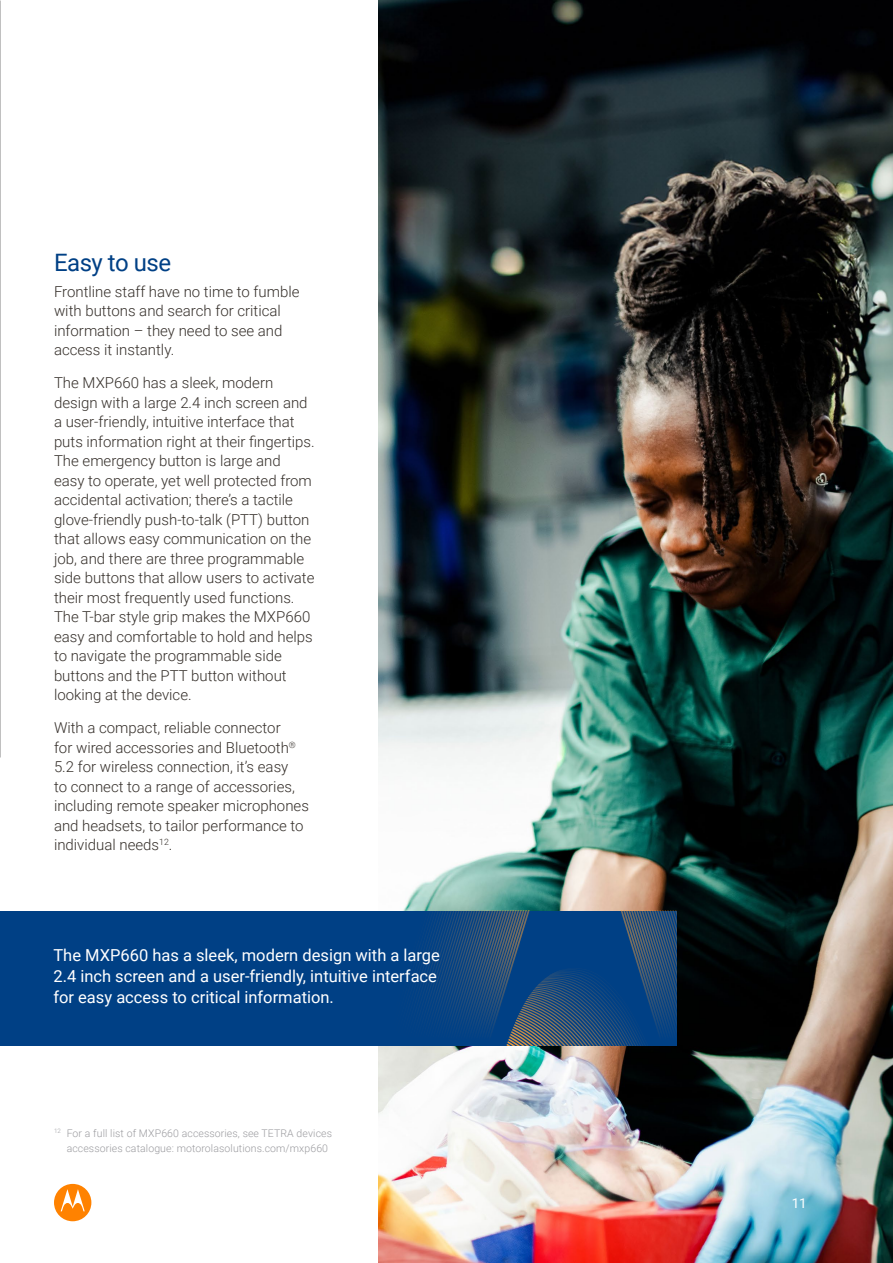
<style>
.page{position:relative;width:893px;height:1263px;background:#fff}
.page>*{position:absolute;margin:0;border:0;box-sizing:border-box;transform-origin:0 0}
.t1{font:24px "Roboto";letter-spacing:-.02em;color:#004085}
.t2{font:16.5px/21px "Roboto";color:#fff}
.t3{font:300 15px/19.5px "Roboto";color:#352f2a}
.t4{font:13.5px "Roboto";color:#fff}
.t5{font:300 10.5px/15px "Roboto";letter-spacing:.01em;color:#9b9b9f}
</style>
<div class="page">
<img style="left:0;top:0;width:1px;height:723px">
<hr style="left:0;top:335px;width:1px;height:423px;background:#000">
<img style="left:379px;top:0;width:514px;height:1263px">
<div style="left:0;top:911px;width:677px;height:134px;background:#004085"></div>
<svg style="left:417px;top:911px;width:260px;height:134px"></svg>
<svg style="left:54px;top:1184px;width:37px;height:37px"></svg>
<h1 class="t1" style="left:54px;top:245px;width:119px">Easy to use</h1>
<p class="t3" style="left:54px;top:281px;width:247px">Frontline staff have no time to fumble with buttons and search for critical information – they need to see and access it instantly.</p>
<p class="t3" style="left:54px;top:373px;width:262px">The MXP660 has a sleek, modern design with a large 2.4 inch screen and a user-friendly, intuitive interface that puts information right at their fingertips.<br>The emergency button is large and easy to operate, yet well protected from accidental activation; there’s a tactile glove-friendly push-to-talk (PTT) button that allows easy communication on the job, and there are three programmable side buttons that allow users to activate their most frequently used functions.<br>The T-bar style grip makes the MXP660 easy and comfortable to hold and helps to navigate the programmable side buttons and the PTT button without looking at the device.</p>
<p class="t3" style="left:54px;top:718px;width:256px">With a compact, reliable connector<br>for wired accessories and Bluetooth<sup>® </sup>5.2 for wireless connection, it’s easy<br>to connect to a range of accessories, including remote speaker microphones and headsets, to tailor performance to individual needs<sup>12</sup>.</p>
<p class="t2" style="left:53px;top:943px;width:388px">The MXP660 has a sleek, modern design with a large<br>2.4 inch screen and a user-friendly, intuitive interface for easy access to critical information.</p>
<p class="t5" style="left:67px;top:1125px;width:267px;text-indent:-13px"><sup>12</sup> For a full list of MXP660 accessories, see TETRA devices accessories catalogue: motorolasolutions.com/mxp660</p>
<p class="t4" style="left:792px;top:1194px;width:17px">11</p>
</div>
